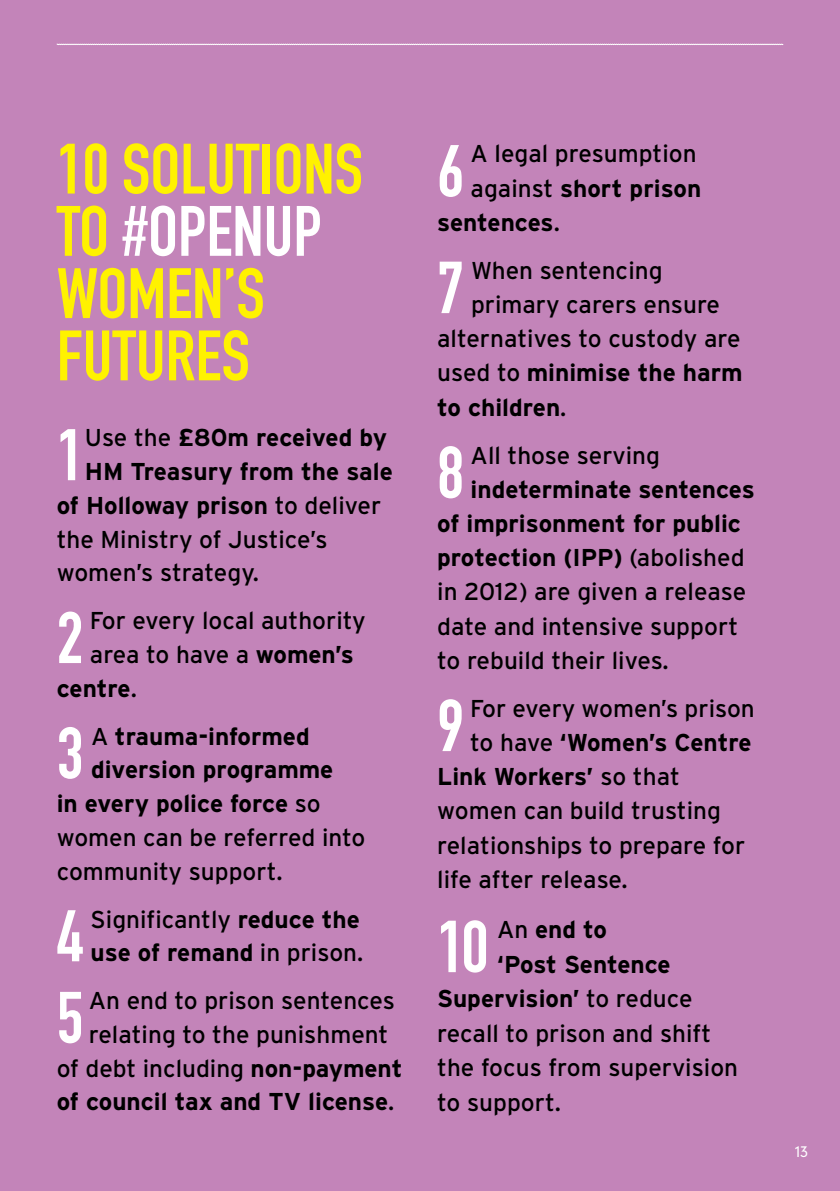
<style>
.page{position:relative;width:840px;height:1191px;background:#fff}
.page>*{position:absolute;margin:0;border:0;box-sizing:border-box;transform-origin:0 0}
.t1{font:72.2px "DIN Engschrift";color:#fff}
.t2{font:71.8px "DIN Engschrift";color:#fff}
.t3{font:70px/62.2px "DIN Engschrift Alternate";color:#fff200}
.t4{font:24.4px/34.2px "Interstate";color:#000}
.t5{font:700 24.4px "Interstate";color:#000}
.t6{font:300 14.6px "DIN Neuzeit Grotesk";color:#fff}
.s1{color:#fff}
.s2{font-weight:400}
.s3{font-weight:700}
</style>
<div class="page">
<div style="left:0;top:0;width:839px;height:1191px;background:#c384b9"></div>
<svg style="left:57px;top:44px;width:726px;height:1px"></svg>
<h3 class="t3" style="left:57px;top:138px;width:307px">10 SOLUTIONS<br>TO <span class="s1">#OPENUP<br></span>WOMEN’S<br>FUTURES</h3>
<h2 class="t2" style="left:57px;top:413px;width:28px">1</h2>
<p class="t5" style="left:85px;top:424px;width:303px"><span class="s2">Use the</span> £80m received by</p>
<p class="t5" style="left:85px;top:458px;width:309px">HM Treasury from the sale</p>
<p class="t5" style="left:57px;top:492px;width:326px">of Holloway prison <span class="s2">to deliver</span></p>
<p class="t4" style="left:57px;top:522px;width:272px">the Ministry of Justice’s</p>
<p class="t4" style="left:57px;top:555px;width:204px">women’s strategy.</p>
<h2 class="t2" style="left:57px;top:596px;width:28px">2</h2>
<p class="t4" style="left:90px;top:603px;width:277px">For every local authority</p>
<p class="t4" style="left:90px;top:637px;width:265px">area to have a <span class="s3">women’s</span></p>
<p class="t5" style="left:57px;top:674px;width:82px">centre<span class="s2">.</span></p>
<h2 class="t2" style="left:57px;top:711px;width:28px">3</h2>
<p class="t5" style="left:91px;top:722px;width:220px"><span class="s2">A</span> trauma-informed</p>
<p class="t5" style="left:91px;top:756px;width:244px">diversion programme</p>
<p class="t5" style="left:57px;top:790px;width:265px">in every police force <span class="s2">so</span></p>
<p class="t4" style="left:57px;top:820px;width:310px">women can be referred into</p>
<p class="t4" style="left:57px;top:853px;width:227px">community support.</p>
<h2 class="t2" style="left:57px;top:894px;width:28px">4</h2>
<p class="t4" style="left:91px;top:902px;width:274px">Significantly <span class="s3">reduce the use of remand</span> in prison.</p>
<h2 class="t2" style="left:57px;top:975px;width:28px">5</h2>
<p class="t4" style="left:89px;top:983px;width:307px">An end to prison sentences</p>
<p class="t4" style="left:89px;top:1017px;width:301px">relating to the punishment</p>
<p class="t4" style="left:57px;top:1050px;width:347px">of debt including <span class="s3">non-payment</span></p>
<p class="t5" style="left:57px;top:1088px;width:339px">of council tax and TV license<span class="s2">.</span></p>
<h1 class="t1" style="left:437px;top:129px;width:28px">6</h1>
<p class="t4" style="left:470px;top:136px;width:227px">A legal presumption</p>
<p class="t5" style="left:470px;top:174px;width:232px"><span class="s2">against</span> short prison</p>
<p class="t5" style="left:437px;top:208px;width:124px">sentences<span class="s2">.</span></p>
<h1 class="t1" style="left:437px;top:245px;width:28px">7</h1>
<p class="t4" style="left:470px;top:253px;width:193px">When sentencing</p>
<p class="t4" style="left:470px;top:287px;width:250px">primary carers ensure</p>
<p class="t4" style="left:437px;top:321px;width:305px">alternatives to custody are</p>
<p class="t5" style="left:437px;top:359px;width:307px"><span class="s2">used to</span> minimise the harm</p>
<p class="t5" style="left:437px;top:393px;width:131px">to children<span class="s2">.</span></p>
<h1 class="t1" style="left:437px;top:430px;width:28px">8</h1>
<p class="t4" style="left:470px;top:438px;width:191px">All those serving</p>
<p class="t4" style="left:437px;top:472px;width:319px;text-indent:33px"><span class="s3">indeterminate sentences of imprisonment for public protection (IPP)</span> (abolished in 2012) are given a release date and intensive support to rebuild their lives.</p>
<h1 class="t1" style="left:437px;top:683px;width:28px">9</h1>
<p class="t4" style="left:470px;top:691px;width:286px">For every women’s prison</p>
<p class="t5" style="left:470px;top:729px;width:283px"><span class="s2">to have</span> ‘Women’s Centre</p>
<p class="t5" style="left:437px;top:763px;width:244px">Link Workers’ <span class="s2">so that</span></p>
<p class="t4" style="left:437px;top:793px;width:285px">women can build trusting</p>
<p class="t4" style="left:437px;top:827px;width:309px">relationships to prepare for</p>
<p class="t4" style="left:437px;top:861px;width:192px">life after release.</p>
<h1 class="t1" style="left:437px;top:904px;width:53px">10</h1>
<p class="t5" style="left:497px;top:915px;width:111px"><span class="s2">An</span> end to</p>
<p class="t5" style="left:497px;top:950px;width:175px">‘Post Sentence</p>
<p class="t5" style="left:437px;top:985px;width:257px">Supervision’ <span class="s2">to reduce</span></p>
<p class="t4" style="left:437px;top:1015px;width:275px">recall to prison and shift</p>
<p class="t4" style="left:437px;top:1050px;width:302px">the focus from supervision</p>
<p class="t4" style="left:437px;top:1084px;width:125px">to support.</p>
<p class="t6" style="left:794px;top:1142px;width:15px">13</p>
</div>
